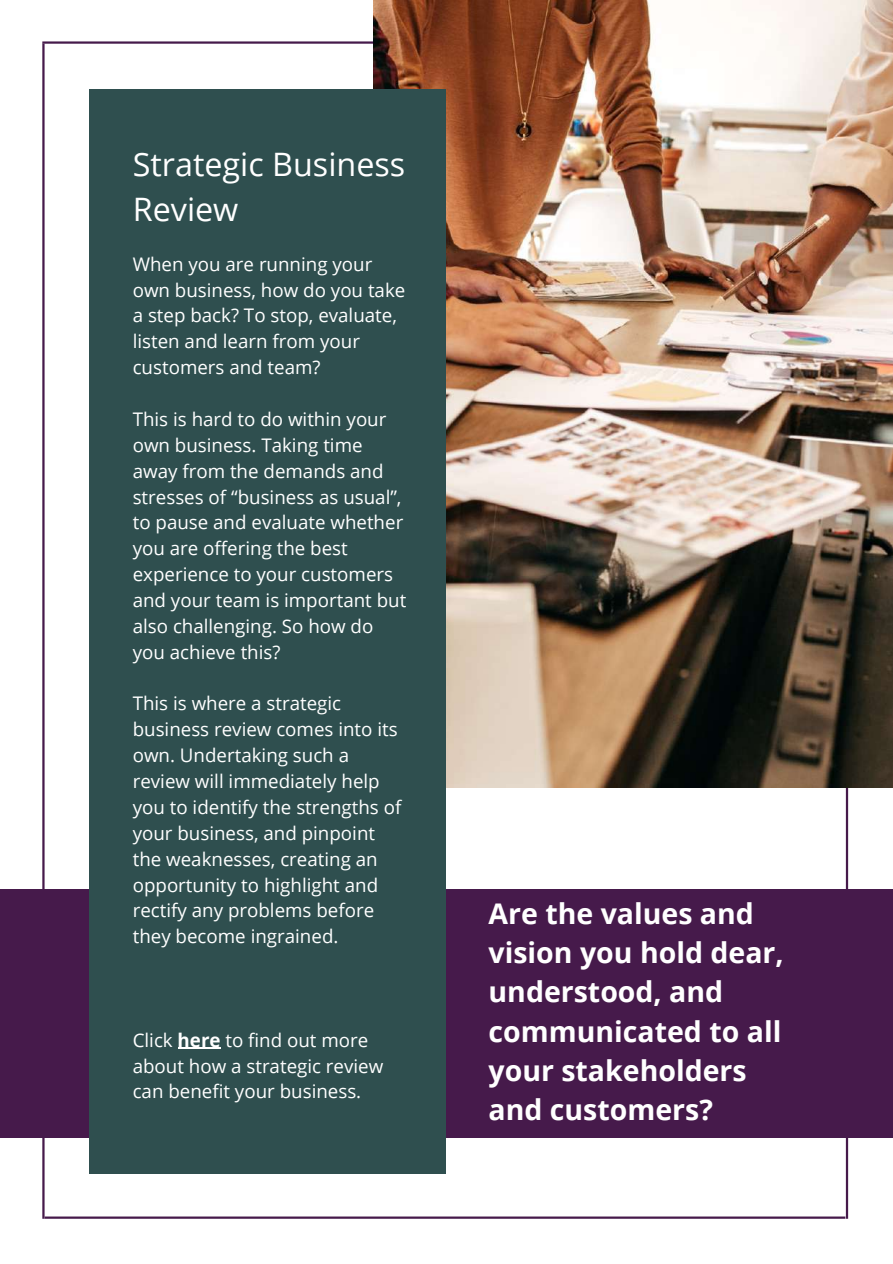
<style>
.page{position:relative;width:893px;height:1264px;background:#fff}
.page>*{position:absolute;margin:0;border:0;box-sizing:border-box;transform-origin:0 0}
.t1{font:32.25px/45px "Open Sans";color:#fff}
.t2{font:700 28.5px/39.3px "Open Sans";color:#fff}
.t3{font:18.75px/25.8px "Open Sans";color:#fff}
.s1{font-weight:700}
</style>
<div class="page">
<div style="left:0;top:889px;width:892px;height:248px;background:#461a4b"></div>
<hr style="left:845px;top:418px;width:3px;height:800px;background:#461a4b">
<img style="left:373px;top:0;width:519px;height:787px">
<hr style="left:42px;top:44px;width:3px;height:1174px;background:#461a4b">
<div style="left:89px;top:89px;width:357px;height:1084px;background:#2f4f4f"></div>
<hr style="left:42px;top:41px;width:331px;height:3px;background:#461a4b">
<hr style="left:45px;top:1216px;width:800px;height:2px;background:#461a4b">
<hr style="left:178px;top:1047px;width:42px;height:1px;background:#fff">
<h1 class="t1" style="left:133px;top:141px;width:274px">Strategic Business<br>Review</h1>
<p class="t3" style="left:133px;top:250px;width:274px">When you are running your own business, how do you take a step back? To stop, evaluate, listen and learn from your customers and team?</p>
<p class="t3" style="left:133px;top:406px;width:275px">This is hard to do within your own business. Taking time away from the demands and stresses of “business as usual”, to pause and evaluate whether you are offering the best experience to your customers and your team is important but also challenging. So how do you achieve this?</p>
<p class="t3" style="left:133px;top:690px;width:270px">This is where a strategic business review comes into its own. Undertaking such a review will immediately help you to identify the strengths of your business, and pinpoint the weaknesses, creating an opportunity to highlight and rectify any problems before they become ingrained.</p>
<p class="t3" style="left:133px;top:1026px;width:252px">Click <span class="s1">here</span> to find out more about how a strategic review can benefit your business.</p>
<h2 class="t2" style="left:488px;top:893px;width:297px">Are the values and vision you hold dear, understood, and communicated to all your stakeholders and customers?</h2>
</div>
